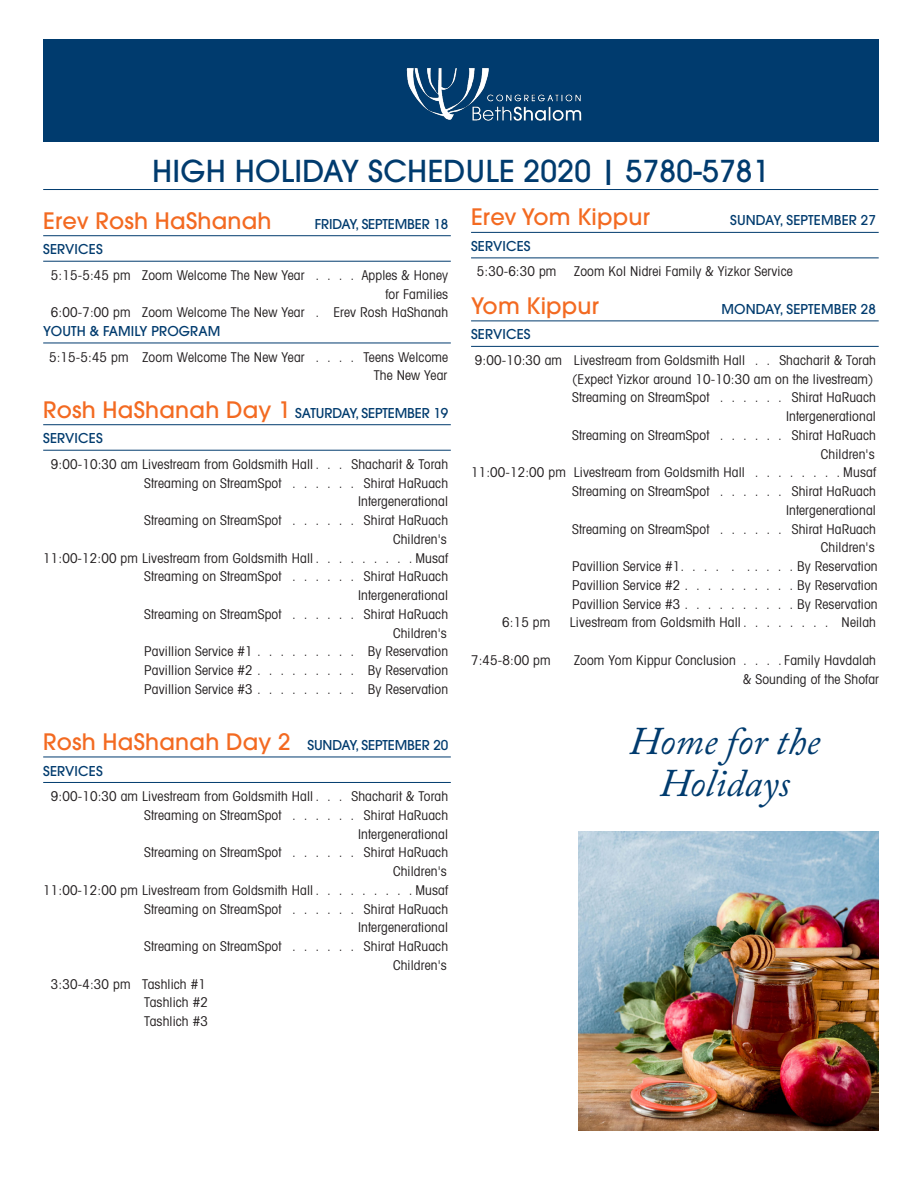
<style>
.page{position:relative;width:918px;height:1188px;background:#fff}
.page>*{position:absolute;margin:0;border:0;box-sizing:border-box;transform-origin:0 0}
.t1{font:italic 39px/42px "Adobe Caslon Pro";color:#003b6e;text-align:center}
.t2{font:500 30px "Avant Garde";letter-spacing:.01em;color:#003b6e}
.t3{font:500 22.5px "Avant Garde";letter-spacing:.01em;color:#f36a21}
.schedule_List{font:condensed 13.5px "Avant Garde";letter-spacing:.01em;color:#231f20}
.t4{font:500 13.5px "Avant Garde";letter-spacing:.01em;color:#003b6e}
.t5{font:500 13.5px "Avant Garde";letter-spacing:-.01em;color:#003b6e}
.s1{font-size:22.5px;color:#f36a21}
</style>
<div class="page">
<div style="left:43px;top:39px;width:835px;height:103px;background:#003b6e"></div>
<img style="left:406px;top:68px;width:176px;height:53px">
<hr style="left:43px;top:235px;width:408px;height:1px;background:#003b6e">
<hr style="left:43px;top:261px;width:408px;height:1px;background:#003b6e">
<hr style="left:43px;top:343px;width:408px;height:1px;background:#003b6e">
<hr style="left:43px;top:424px;width:408px;height:1px;background:#003b6e">
<hr style="left:43px;top:450px;width:408px;height:1px;background:#003b6e">
<hr style="left:43px;top:757px;width:408px;height:1px;background:#003b6e">
<hr style="left:43px;top:782px;width:408px;height:1px;background:#003b6e">
<hr style="left:471px;top:232px;width:408px;height:1px;background:#003b6e">
<hr style="left:471px;top:258px;width:408px;height:1px;background:#003b6e">
<hr style="left:471px;top:321px;width:408px;height:1px;background:#003b6e">
<hr style="left:471px;top:346px;width:408px;height:1px;background:#003b6e">
<hr style="left:43px;top:189px;width:835px;height:1px;background:#003b6e">
<img style="left:578px;top:832px;width:300px;height:298px">
<p class="t2" style="left:152px;top:153px;width:619px">HIGH HOLIDAY SCHEDULE 2020 | 5780-5781</p>
<p class="t3" style="left:43px;top:207px;width:230px">Erev Rosh HaShanah</p>
<p class="t5" style="left:315px;top:216px;width:135px">FRIDAY, SEPTEMBER 18</p>
<p class="t4" style="left:43px;top:241px;width:61px">SERVICES</p>
<p class="schedule_List" style="left:51px;top:267px;width:255px">5:15-5:45 pm Zoom Welcome The New Year</p>
<p class="schedule_List" style="left:362px;top:267px;width:88px">Apples &amp; Honey</p>
<p class="schedule_List" style="left:385px;top:285px;width:64px">for Families</p>
<p class="schedule_List" style="left:51px;top:304px;width:255px">6:00-7:00 pm Zoom Welcome The New Year</p>
<p class="schedule_List" style="left:333px;top:304px;width:116px">Erev Rosh HaShanah</p>
<p class="t4" style="left:43px;top:323px;width:179px">YOUTH &amp; FAMILY PROGRAM</p>
<p class="schedule_List" style="left:49px;top:348px;width:257px">5:15-5:45 pm Zoom Welcome The New Year</p>
<p class="schedule_List" style="left:364px;top:348px;width:86px">Teens Welcome</p>
<p class="schedule_List" style="left:374px;top:367px;width:75px">The New Year</p>
<p class="t5" style="left:43px;top:405px;width:407px"><span class="s1">Rosh HaShanah Day 1</span> SATURDAY, SEPTEMBER 19</p>
<p class="t4" style="left:43px;top:430px;width:61px">SERVICES</p>
<p class="schedule_List" style="left:51px;top:456px;width:399px">9:00-10:30 am Livestream from Goldsmith Hall . . . Shacharit &amp; Torah</p>
<p class="schedule_List" style="left:144px;top:474px;width:139px">Streaming on StreamSpot</p>
<p class="schedule_List" style="left:364px;top:474px;width:86px">Shirat HaRuach</p>
<p class="schedule_List" style="left:358px;top:493px;width:91px">Intergenerational</p>
<p class="schedule_List" style="left:144px;top:512px;width:139px">Streaming on StreamSpot</p>
<p class="schedule_List" style="left:364px;top:512px;width:86px">Shirat HaRuach</p>
<p class="schedule_List" style="left:393px;top:531px;width:55px">Children's</p>
<p class="schedule_List" style="left:43px;top:549px;width:356px">11:00-12:00 pm Livestream from Goldsmith Hall . . . . . . . .</p>
<p class="schedule_List" style="left:415px;top:549px;width:34px">Musaf</p>
<p class="schedule_List" style="left:144px;top:568px;width:139px">Streaming on StreamSpot</p>
<p class="schedule_List" style="left:364px;top:568px;width:86px">Shirat HaRuach</p>
<p class="schedule_List" style="left:358px;top:587px;width:91px">Intergenerational</p>
<p class="schedule_List" style="left:144px;top:606px;width:139px">Streaming on StreamSpot</p>
<p class="schedule_List" style="left:364px;top:606px;width:86px">Shirat HaRuach</p>
<p class="schedule_List" style="left:393px;top:624px;width:55px">Children's</p>
<p class="schedule_List" style="left:144px;top:643px;width:110px">Pavillion Service #1</p>
<p class="schedule_List" style="left:368px;top:643px;width:82px">By Reservation</p>
<p class="schedule_List" style="left:144px;top:662px;width:110px">Pavillion Service #2</p>
<p class="schedule_List" style="left:368px;top:662px;width:82px">By Reservation</p>
<p class="schedule_List" style="left:144px;top:681px;width:110px">Pavillion Service #3</p>
<p class="schedule_List" style="left:368px;top:681px;width:82px">By Reservation</p>
<p class="t5" style="left:43px;top:737px;width:407px"><span class="s1">Rosh HaShanah Day 2</span> SUNDAY, SEPTEMBER 20</p>
<p class="t4" style="left:43px;top:762px;width:61px">SERVICES</p>
<p class="schedule_List" style="left:51px;top:788px;width:399px">9:00-10:30 am Livestream from Goldsmith Hall . . . Shacharit &amp; Torah</p>
<p class="schedule_List" style="left:144px;top:807px;width:139px">Streaming on StreamSpot</p>
<p class="schedule_List" style="left:364px;top:807px;width:86px">Shirat HaRuach</p>
<p class="schedule_List" style="left:358px;top:825px;width:91px">Intergenerational</p>
<p class="schedule_List" style="left:144px;top:844px;width:139px">Streaming on StreamSpot</p>
<p class="schedule_List" style="left:364px;top:844px;width:86px">Shirat HaRuach</p>
<p class="schedule_List" style="left:393px;top:863px;width:55px">Children's</p>
<p class="schedule_List" style="left:43px;top:882px;width:356px">11:00-12:00 pm Livestream from Goldsmith Hall . . . . . . . .</p>
<p class="schedule_List" style="left:415px;top:882px;width:34px">Musaf</p>
<p class="schedule_List" style="left:144px;top:900px;width:139px">Streaming on StreamSpot</p>
<p class="schedule_List" style="left:364px;top:900px;width:86px">Shirat HaRuach</p>
<p class="schedule_List" style="left:358px;top:919px;width:91px">Intergenerational</p>
<p class="schedule_List" style="left:144px;top:938px;width:139px">Streaming on StreamSpot</p>
<p class="schedule_List" style="left:364px;top:938px;width:86px">Shirat HaRuach</p>
<p class="schedule_List" style="left:393px;top:957px;width:55px">Children's</p>
<p class="schedule_List" style="left:51px;top:975px;width:156px">3:30-4:30 pm Tashlich #1</p>
<p class="schedule_List" style="left:144px;top:994px;width:65px">Tashlich #2</p>
<p class="schedule_List" style="left:144px;top:1013px;width:65px">Tashlich #3</p>
<p class="t3" style="left:471px;top:203px;width:180px">Erev Yom Kippur</p>
<p class="t4" style="left:730px;top:212px;width:147px">SUNDAY, SEPTEMBER 27</p>
<p class="t4" style="left:471px;top:238px;width:61px">SERVICES</p>
<p class="schedule_List" style="left:477px;top:263px;width:81px">5:30-6:30 pm</p>
<p class="schedule_List" style="left:574px;top:263px;width:220px">Zoom Kol Nidrei Family &amp; Yizkor Service</p>
<p class="t3" style="left:471px;top:292px;width:130px">Yom Kippur</p>
<p class="t4" style="left:722px;top:301px;width:156px">MONDAY, SEPTEMBER 28</p>
<p class="t4" style="left:471px;top:326px;width:61px">SERVICES</p>
<p class="schedule_List" style="left:475px;top:352px;width:272px">9:00-10:30 am Livestream from Goldsmith Hall</p>
<p class="schedule_List" style="left:779px;top:352px;width:98px">Shacharit &amp; Torah</p>
<p class="schedule_List" style="left:572px;top:371px;width:303px">(Expect Yizkor around 10-10:30 am on the livestream)</p>
<p class="schedule_List" style="left:572px;top:389px;width:139px">Streaming on StreamSpot</p>
<p class="schedule_List" style="left:792px;top:389px;width:86px">Shirat HaRuach</p>
<p class="schedule_List" style="left:786px;top:408px;width:91px">Intergenerational</p>
<p class="schedule_List" style="left:572px;top:427px;width:139px">Streaming on StreamSpot</p>
<p class="schedule_List" style="left:792px;top:427px;width:86px">Shirat HaRuach</p>
<p class="schedule_List" style="left:821px;top:446px;width:55px">Children's</p>
<p class="schedule_List" style="left:471px;top:464px;width:275px">11:00-12:00 pm Livestream from Goldsmith Hall</p>
<p class="schedule_List" style="left:843px;top:464px;width:34px">Musaf</p>
<p class="schedule_List" style="left:572px;top:483px;width:139px">Streaming on StreamSpot</p>
<p class="schedule_List" style="left:792px;top:483px;width:86px">Shirat HaRuach</p>
<p class="schedule_List" style="left:786px;top:502px;width:91px">Intergenerational</p>
<p class="schedule_List" style="left:572px;top:521px;width:139px">Streaming on StreamSpot</p>
<p class="schedule_List" style="left:792px;top:521px;width:86px">Shirat HaRuach</p>
<p class="schedule_List" style="left:821px;top:539px;width:55px">Children's</p>
<p class="schedule_List" style="left:572px;top:558px;width:307px">Pavillion Service #1. . . . . . . . . . By Reservation</p>
<p class="schedule_List" style="left:572px;top:577px;width:307px">Pavillion Service #2 . . . . . . . . . . By Reservation</p>
<p class="schedule_List" style="left:572px;top:596px;width:307px">Pavillion Service #3 . . . . . . . . . . By Reservation</p>
<p class="schedule_List" style="left:502px;top:614px;width:50px">6:15 pm</p>
<p class="schedule_List" style="left:570px;top:614px;width:308px">Livestream from Goldsmith Hall . . . . . . . . Neilah</p>
<p class="schedule_List" style="left:471px;top:652px;width:81px">7:45-8:00 pm</p>
<p class="schedule_List" style="left:574px;top:652px;width:163px">Zoom Yom Kippur Conclusion</p>
<p class="schedule_List" style="left:784px;top:652px;width:93px">Family Havdalah</p>
<p class="schedule_List" style="left:743px;top:671px;width:137px">&amp; Sounding of the Shofar</p>
<p class="t1" style="left:630px;top:720px;width:192px">Home for the<br>Holidays</p>
</div>
